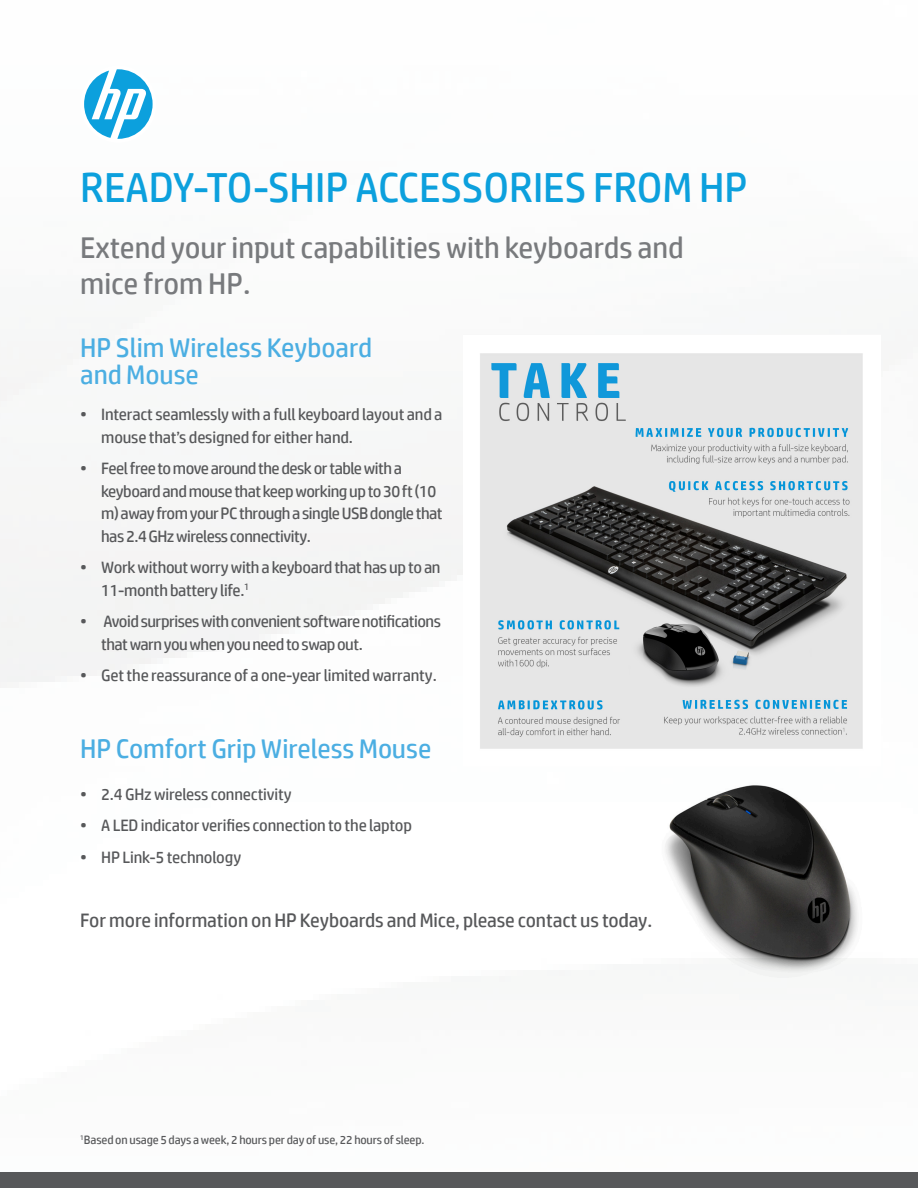
<style>
.page{position:relative;width:918px;height:1188px;background:#fff}
.page>*{position:absolute;margin:0;border:0;box-sizing:border-box;transform-origin:0 0}
.t1{font:42px "HP Simplified";color:#0ca0dd}
.t2{font:30px/36px "HP Simplified";color:#787a7d}
.t3{font:27px/27px "HP Simplified";color:#4baee2}
.t4{font:19.5px "HP Simplified";letter-spacing:-.005em;color:#57585a}
.t5{font:16.5px/22.5px "HP Simplified";letter-spacing:-.025em;color:#57585a}
.t6{font:12px "HP Simplified";letter-spacing:-.01em;color:#57585a}
</style>
<div class="page">
<svg style="left:84px;top:69px;width:69px;height:70px"></svg>
<img style="left:480px;top:353px;width:383px;height:396px">
<div style="left:0;top:1172px;width:918px;height:16px;background:#57585a"></div>
<img style="left:628px;top:746px;width:286px;height:245px">
<p class="t1" style="left:80px;top:160px;width:669px">READY-TO-SHIP ACCESSORIES FROM HP</p>
<p class="t2" style="left:80px;top:229px;width:605px">Extend your input capabilities with keyboards and mice from HP.</p>
<p class="t3" style="left:80px;top:334px;width:293px">HP Slim Wireless Keyboard and Mouse</p>
<p class="t5" style="left:101px;top:403px;width:343px;text-indent:-21px">• Interact seamlessly with a full keyboard layout and a mouse that’s designed for either hand.</p>
<p class="t5" style="left:101px;top:457px;width:343px;text-indent:-21px">• Feel free to move around the desk or table with a keyboard and mouse that keep working up to 30 ft (10 m) away from your PC through a single USB dongle that has 2.4 GHz wireless connectivity.</p>
<p class="t5" style="left:101px;top:556px;width:341px;text-indent:-21px">• Work without worry with a keyboard that has up to an<br>11-month battery life.<sup>1</sup></p>
<p class="t5" style="left:101px;top:610px;width:341px;text-indent:-21px">• Avoid surprises with convenient software notifications that warn you when you need to swap out.</p>
<p class="t5" style="left:80px;top:664px;width:358px">• Get the reassurance of a one-year limited warranty.</p>
<p class="t3" style="left:80px;top:735px;width:353px">HP Comfort Grip Wireless Mouse</p>
<p class="t5" style="left:80px;top:782px;width:213px">• 2.4 GHz wireless connectivity</p>
<p class="t5" style="left:80px;top:814px;width:333px">• A LED indicator verifies connection to the laptop</p>
<p class="t5" style="left:80px;top:845px;width:163px">• HP Link-5 technology</p>
<p class="t4" style="left:80px;top:907px;width:574px">For more information on HP Keyboards and Mice, please contact us today.</p>
<p class="t6" style="left:80px;top:1132px;width:346px"><sup>1</sup>Based on usage 5 days a week, 2 hours per day of use, 22 hours of sleep.</p>
</div>
